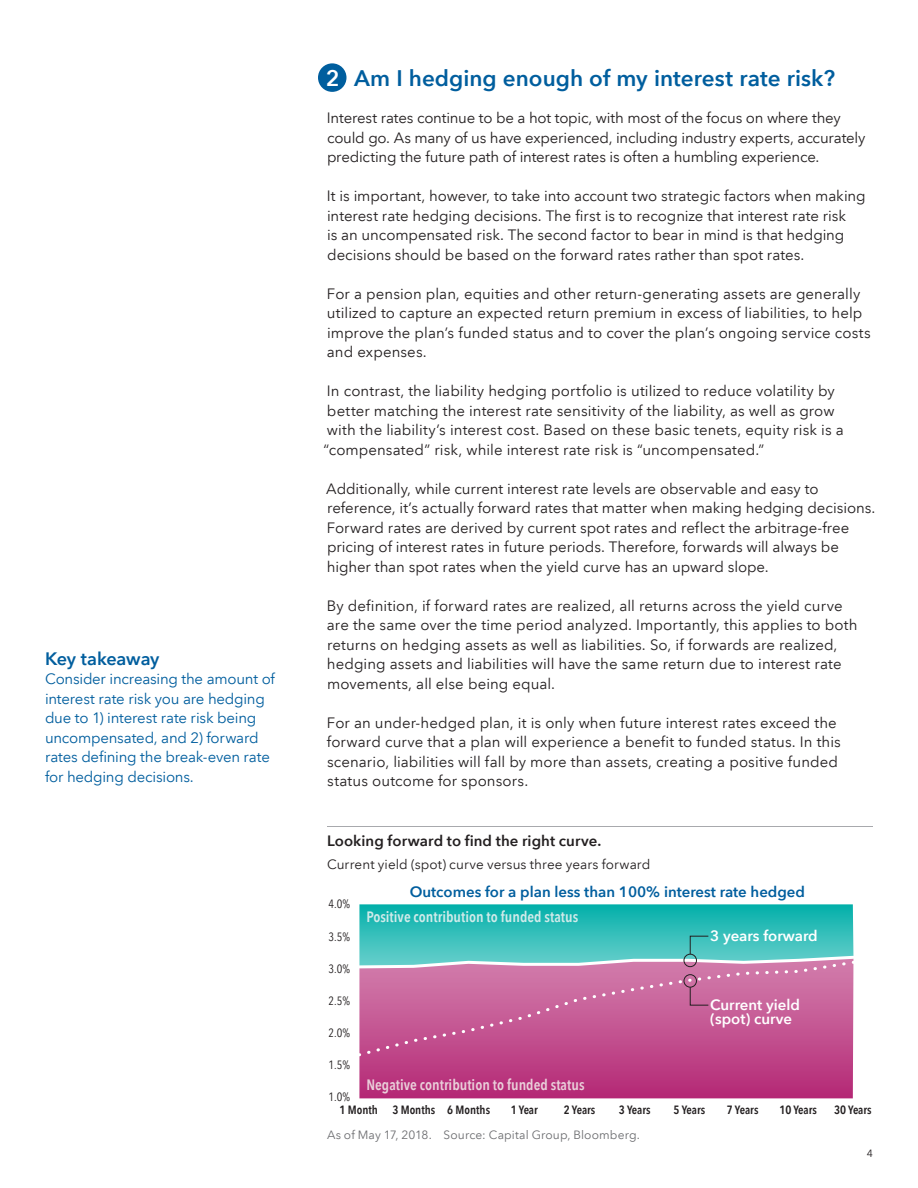
<style>
.page{position:relative;width:918px;height:1188px;background:#fff}
.page>*{position:absolute;margin:0;border:0;box-sizing:border-box;transform-origin:0 0}
.Sapphire_Header-Span{font:600 22.5px "Avenir Next LT Com";color:#005e9e}
.Body_Black{font:600 18px "Avenir Next LT Com";letter-spacing:-.01em;color:#005e9e}
.Body_Black-2{font:15px/19.5px "Avenir Next LT Com";color:#231f20}
.Body_Black-3{font:15px/19.5px "Avenir Next LT Com";letter-spacing:-.015em;color:#005e9e}
.t1{font:600 15px "Avenir Next LT Com";color:#005e9e}
.t2{font:600 15px/13.5px "Avenir Next LT Com";color:#fff}
.Graphic_Headline{font:600 15px "Avenir Next LT Com";letter-spacing:.005em;color:#231f20}
.t3{font:600 condensed 15px "Avenir Next LT Com";color:#d1ebea}
.t4{font:600 condensed 15px "Avenir Next LT Com";color:#eacfda}
.Graphic_Subhead{font:13.5px "Avenir Next LT Com";letter-spacing:.005em;color:#231f20}
.t5{font:600 condensed 12px "Avenir Next LT Com";color:#231f20}
.Footnotes_70____8_10{font:12px "Avenir Next LT Com";letter-spacing:.005em;color:#6c6d70}
.t6{font:condensed 12px "Avenir Next LT Com";color:#231f20}
.t7{font:10.5px "Avenir Next LT Com";color:#231f20}
.s1{color:#fff}
</style>
<div class="page">
<div style="left:318px;top:63px;width:28px;height:29px;background:#005e9e;border-radius:50%"></div>
<hr style="left:327px;top:826px;width:546px;height:1px;background:#a8a9ad">
<svg style="left:359px;top:970px;width:494px;height:128px;background:#b9377e"></svg>
<svg style="left:365px;top:970px;width:487px;height:86px;background:#c76099"></svg>
<svg style="left:359px;top:904px;width:495px;height:66px;background:#4bbbbb"></svg>
<div style="left:684px;top:974px;width:13px;height:14px;border:1px solid #231f20;border-radius:50%"></div>
<svg style="left:689px;top:986px;width:20px;height:20px"></svg>
<p class="Body_Black" style="left:45px;top:647px;width:116px">Key takeaway</p>
<p class="Body_Black-3" style="left:45px;top:669px;width:232px">Consider increasing the amount of interest rate risk you are hedging due to 1) interest rate risk being uncompensated, and 2) forward rates defining the break-even rate for hedging decisions.</p>
<p class="Sapphire_Header-Span" style="left:326px;top:64px;width:511px"><span class="s1">2</span> Am I hedging enough of my interest rate risk?</p>
<p class="Body_Black-2" style="left:327px;top:108px;width:540px">Interest rates continue to be a hot topic, with most of the focus on where they could go. As many of us have experienced, including industry experts, accurately predicting the future path of interest rates is often a humbling experience.</p>
<p class="Body_Black-2" style="left:327px;top:186px;width:540px">It is important, however, to take into account two strategic factors when making interest rate hedging decisions. The first is to recognize that interest rate risk<br>is an uncompensated risk. The second factor to bear in mind is that hedging decisions should be based on the forward rates rather than spot rates.</p>
<p class="Body_Black-2" style="left:327px;top:284px;width:545px">For a pension plan, equities and other return-generating assets are generally utilized to capture an expected return premium in excess of liabilities, to help improve the plan’s funded status and to cover the plan’s ongoing service costs and expenses.</p>
<p class="Body_Black-2" style="left:323px;top:381px;width:522px">In contrast, the liability hedging portfolio is utilized to reduce volatility by better matching the interest rate sensitivity of the liability, as well as grow with the liability’s interest cost. Based on these basic tenets, equity risk is a “compensated” risk, while interest rate risk is “uncompensated.”</p>
<p class="Body_Black-2" style="left:326px;top:479px;width:550px">Additionally, while current interest rate levels are observable and easy to reference, it’s actually forward rates that matter when making hedging decisions.<br>Forward rates are derived by current spot rates and reflect the arbitrage-free pricing of interest rates in future periods. Therefore, forwards will always be higher than spot rates when the yield curve has an upward slope.</p>
<p class="Body_Black-2" style="left:327px;top:596px;width:532px">By definition, if forward rates are realized, all returns across the yield curve are the same over the time period analyzed. Importantly, this applies to both returns on hedging assets as well as liabilities. So, if forwards are realized, hedging assets and liabilities will have the same return due to interest rate movements, all else being equal.</p>
<p class="Body_Black-2" style="left:327px;top:713px;width:516px">For an under-hedged plan, it is only when future interest rates exceed the forward curve that a plan will experience a benefit to funded status. In this scenario, liabilities will fall by more than assets, creating a positive funded status outcome for sponsors.</p>
<p class="Graphic_Headline" style="left:327px;top:832px;width:276px">Looking forward to find the right curve.</p>
<p class="Graphic_Subhead" style="left:327px;top:856px;width:325px">Current yield (spot) curve versus three years forward</p>
<p class="t3" style="left:366px;top:907px;width:213px">Positive contribution to funded status</p>
<p class="t1" style="left:410px;top:882px;width:397px">Outcomes for a plan less than 100% interest rate hedged</p>
<p class="t6" style="left:328px;top:897px;width:23px">4.0%</p>
<p class="t6" style="left:328px;top:929px;width:23px">3.5%</p>
<p class="t6" style="left:328px;top:961px;width:23px">3.0%</p>
<p class="t6" style="left:328px;top:993px;width:23px">2.5%</p>
<p class="t6" style="left:328px;top:1025px;width:23px">2.0%</p>
<p class="t6" style="left:328px;top:1058px;width:23px">1.5%</p>
<p class="t6" style="left:328px;top:1090px;width:23px">1.0%</p>
<p class="t4" style="left:366px;top:1075px;width:220px">Negative contribution to funded status</p>
<p class="t2" style="left:710px;top:929px;width:109px">3 years forward</p>
<p class="t2" style="left:710px;top:998px;width:91px">Current yield (spot) curve</p>
<p class="t5" style="left:340px;top:1102px;width:152px">1 Month 3 Months 6 Months</p>
<p class="t5" style="left:511px;top:1102px;width:29px">1 Year</p>
<p class="t5" style="left:564px;top:1102px;width:33px">2 Years</p>
<p class="t5" style="left:619px;top:1102px;width:33px">3 Years</p>
<p class="t5" style="left:674px;top:1102px;width:33px">5 Years</p>
<p class="t5" style="left:727px;top:1102px;width:33px">7 Years</p>
<p class="t5" style="left:779px;top:1102px;width:39px">10 Years</p>
<p class="t5" style="left:834px;top:1102px;width:39px">30 Years</p>
<p class="Footnotes_70____8_10" style="left:327px;top:1127px;width:314px">As of May 17, 2018. Source: Capital Group, Bloomberg.</p>
<p class="t7" style="left:867px;top:1147px;width:8px">4</p>
</div>
